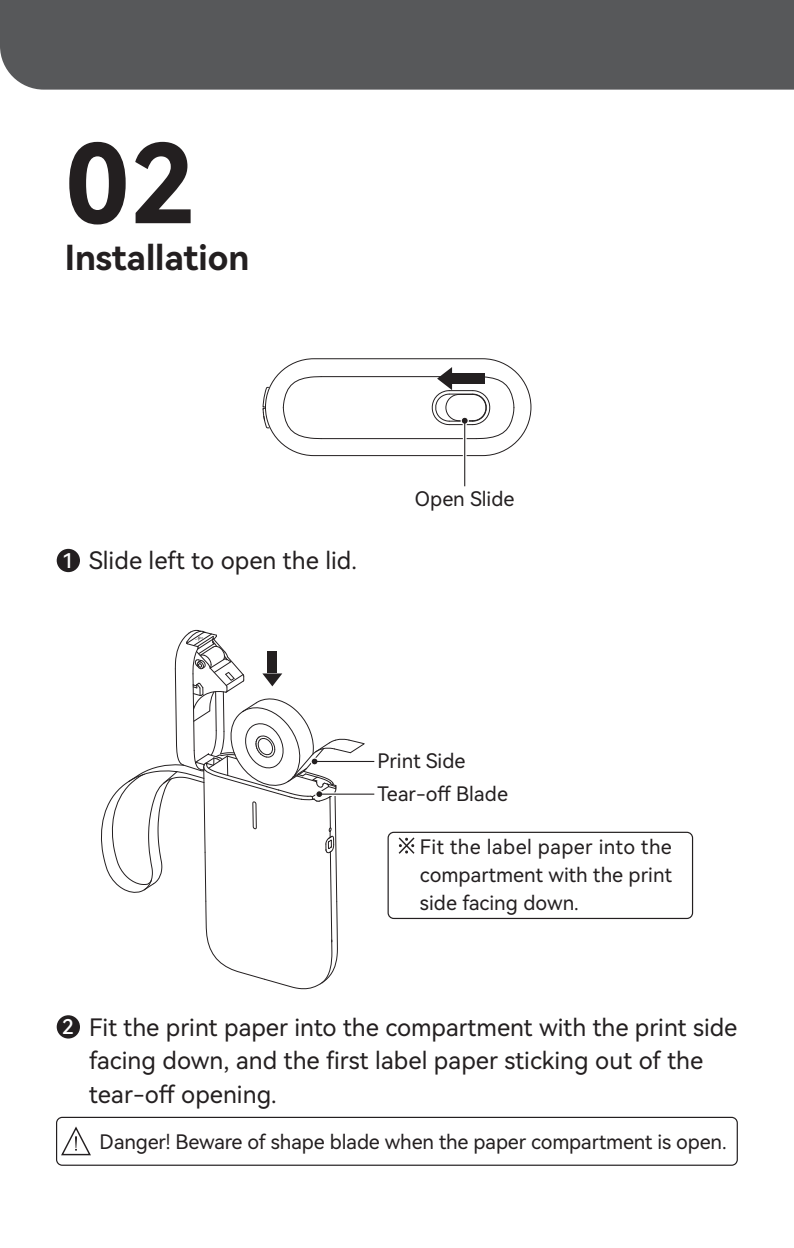
<style>
.page{position:relative;width:794px;height:1248px;background:#fff}
.page>*{position:absolute;margin:0;border:0;box-sizing:border-box;transform-origin:0 0}
.t1{font:108.8px "Harmony OS Sans SC Bold";color:#231f20}
.t2{font:34.4px "Harmony OS Sans SC Bold";color:#231f20}
.t3{font:24px/33.6px "Harmony OS Sans SC";color:#231f20}
.t4{font:20.4px "Harmony OS Sans SC Medium";color:#fff}
.t5{font:20px/28px "Harmony OS Sans SC";color:#231f20;text-align:justify}
.s1{font-family:"Harmony OS Sans SC Medium";font-size:20.4px;color:#fff}
</style>
<div class="page">
<div style="left:56px;top:1116px;width:682px;height:49px;border:1px solid #231f20;border-radius:6px"></div>
<svg style="left:61px;top:1126px;width:30px;height:29px"></svg>
<div style="left:265px;top:358px;width:266px;height:98px;border:1px solid #231f20;border-radius:48px"></div>
<hr style="left:321px;top:438px;width:155px;height:1px;background:#231f20">
<hr style="left:321px;top:376px;width:155px;height:1px;background:#231f20">
<svg style="left:282px;top:376px;width:40px;height:63px"></svg>
<svg style="left:262px;top:386px;width:8px;height:43px"></svg>
<hr style="left:463px;top:420px;width:3px;height:66px;background:#fff">
<svg style="left:427px;top:367px;width:88px;height:72px"></svg>
<hr style="left:464px;top:420px;width:1px;height:66px;background:#231f20">
<div style="left:57px;top:549px;width:23px;height:23px;background:#231f20;border-radius:50%"></div>
<div style="left:57px;top:1015px;width:23px;height:23px;background:#231f20;border-radius:50%"></div>
<svg style="left:398px;top:837px;width:16px;height:16px"></svg>
<div style="left:387px;top:831px;width:306px;height:88px;border:1px solid #231f20;border-radius:6px"></div>
<hr style="left:314px;top:760px;width:60px;height:2px;background:#231f20">
<svg style="left:101px;top:629px;width:264px;height:361px"></svg>
<hr style="left:319px;top:793px;width:55px;height:1px;background:#231f20">
<div style="left:0;top:0;width:794px;height:90px;background:#57585a"></div>
<h1 class="t1" style="left:65px;top:108px;width:132px">02</h1>
<h2 class="t2" style="left:65px;top:234px;width:186px">Installation</h2>
<p class="t3" style="left:62px;top:543px;width:296px"><span class="s1">1</span> Slide left to open the lid.</p>
<p class="t5" style="left:415px;top:484px;width:101px">Open Slide</p>
<p class="t5" style="left:377px;top:744px;width:132px;line-height:32.8px">Print Side<br>Tear-off Blade</p>
<p class="t5" style="left:420px;top:831px;width:254px">Fit the label paper into the compartment with the print side facing down.</p>
<p class="t4" style="left:62px;top:1012px;width:13px">2</p>
<p class="t3" style="left:89px;top:1009px;width:650px">Fit the print paper into the compartment with the print side facing down, and the first label paper sticking out of the tear-off opening.</p>
<p class="t5" style="left:100px;top:1127px;width:628px">Danger! Beware of shape blade when the paper compartment is open.</p>
</div>
